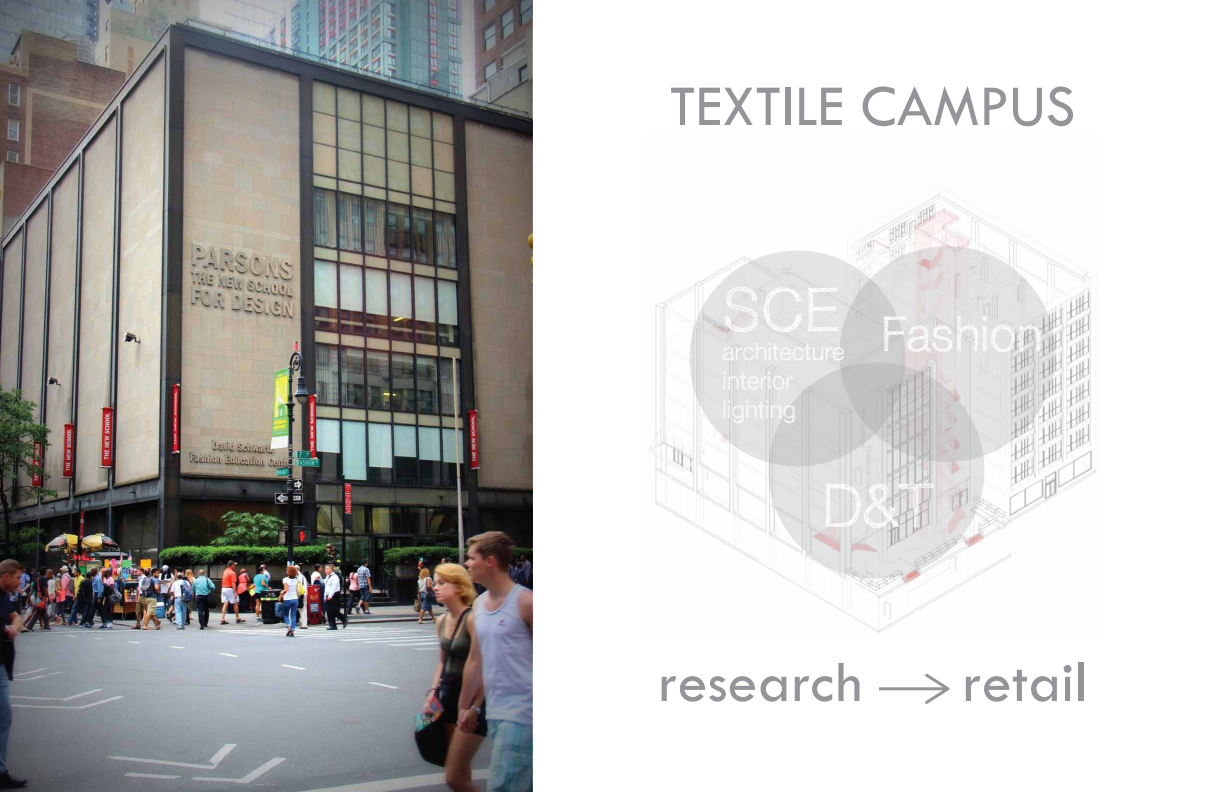
<style>
.page{position:relative;width:1224px;height:792px;background:#fff}
.page>*{position:absolute;margin:0;border:0;box-sizing:border-box;transform-origin:0 0}
.t1{font:60px "Tw Cen";color:#939598}
.t2{font:300 60px "Sketchetik";color:#fff}
.t3{font:300 24px/28.8px "Sketchetik";color:#fff}
</style>
<div class="page">
<img style="left:649px;top:194px;width:447px;height:439px">
<img style="left:0;top:0;width:532px;height:792px">
<hr style="left:879px;top:687px;width:67px;height:3px;background:#939598">
<svg style="left:925px;top:674px;width:24px;height:30px"></svg>
<div style="left:689px;top:250px;width:216px;height:216px;background:#e2e3e4;border-radius:50%"></div>
<svg style="left:768px;top:362px;width:216px;height:216px;background:#d9d8d9"></svg>
<svg style="left:839px;top:246px;width:216px;height:216px;background:#d5d4d5"></svg>
<h1 class="t1" style="left:669px;top:70px;width:408px">TEXTILE CAMPUS</h1>
<h1 class="t2" style="left:723px;top:273px;width:117px">SCE</h1>
<p class="t3" style="left:722px;top:337px;width:322px">architecture <sup>Fashion </sup>interior<br>lighting</p>
<h1 class="t2" style="left:821px;top:469px;width:113px">D&amp;T</h1>
<h1 class="t1" style="left:658px;top:646px;width:206px">research</h1>
<h1 class="t1" style="left:962px;top:646px;width:127px">retail</h1>
</div>
